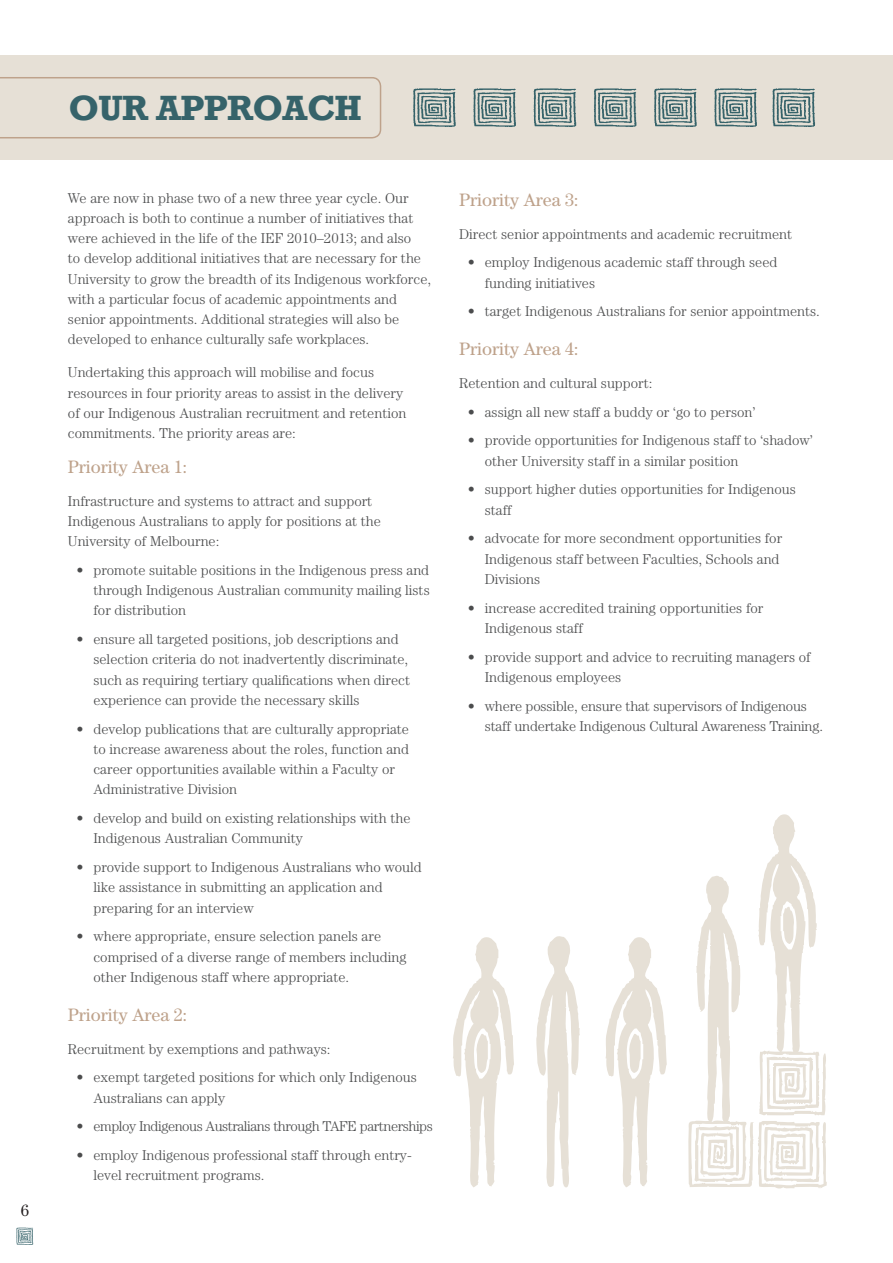
<style>
.page{position:relative;width:893px;height:1263px;background:#fff}
.page>*{position:absolute;margin:0;border:0;box-sizing:border-box;transform-origin:0 0}
.t1{font:700 36px "Rockwell";letter-spacing:-.02em;color:#36636a}
.t2{font:18px "Century Std";color:#bea28b}
.t3{font:16.5px "Century Std";color:#231f20}
.t4{font:300 14.25px/20.2px "Century Std";color:#4b4c4d}
.t5{font:300 14.25px "Century Std";letter-spacing:-.03em;color:#4b4c4d}
</style>
<div class="page">
<svg style="left:16px;top:1227px;width:17px;height:18px"></svg>
<div style="left:0;top:55px;width:893px;height:105px;background:#e6e0d6"></div>
<svg style="left:536px;top:936px;width:44px;height:252px"></svg>
<svg style="left:605px;top:937px;width:62px;height:250px"></svg>
<svg style="left:453px;top:937px;width:61px;height:250px"></svg>
<svg style="left:688px;top:814px;width:139px;height:375px"></svg>
<svg style="left:0;top:77px;width:381px;height:61px"></svg>
<svg style="left:413px;top:88px;width:43px;height:39px"></svg>
<svg style="left:594px;top:88px;width:42px;height:39px"></svg>
<svg style="left:533px;top:88px;width:43px;height:39px"></svg>
<svg style="left:714px;top:88px;width:43px;height:39px"></svg>
<svg style="left:772px;top:88px;width:43px;height:39px"></svg>
<svg style="left:473px;top:88px;width:43px;height:39px"></svg>
<svg style="left:654px;top:88px;width:43px;height:39px"></svg>
<p class="t3" style="left:21px;top:1200px;width:10px">6</p>
<h1 class="t1" style="left:69px;top:86px;width:292px">OUR APPROACH</h1>
<p class="t4" style="left:68px;top:187px;width:365px">We are now in phase two of a new three year cycle. Our approach is both to continue a number of initiatives that were achieved in the life of the IEF 2010–2013; and also<br>to develop additional initiatives that are necessary for the University to grow the breadth of its Indigenous workforce, with a particular focus of academic appointments and senior appointments. Additional strategies will also be developed to enhance culturally safe workplaces.</p>
<p class="t4" style="left:68px;top:362px;width:340px">Undertaking this approach will mobilise and focus resources in four priority areas to assist in the delivery of our Indigenous Australian recruitment and retention commitments. The priority areas are:</p>
<p class="t2" style="left:68px;top:456px;width:121px">Priority Area 1:</p>
<p class="t4" style="left:68px;top:490px;width:315px">Infrastructure and systems to attract and support<br>Indigenous Australians to apply for positions at the<br>University of Melbourne:</p>
<p class="t4" style="left:93px;top:560px;width:338px;text-align:justify;text-indent:-17px">• promote suitable positions in the Indigenous press and through Indigenous Australian community mailing lists for distribution</p>
<p class="t4" style="left:93px;top:629px;width:318px;text-indent:-17px">• ensure all targeted positions, job descriptions and selection criteria do not inadvertently discriminate, such as requiring tertiary qualifications when direct experience can provide the necessary skills</p>
<p class="t4" style="left:93px;top:718px;width:317px;text-indent:-17px">• develop publications that are culturally appropriate to increase awareness about the roles, function and career opportunities available within a Faculty or Administrative Division</p>
<p class="t4" style="left:93px;top:808px;width:318px;text-indent:-17px">• develop and build on existing relationships with the<br>Indigenous Australian Community</p>
<p class="t4" style="left:93px;top:857px;width:330px;text-indent:-17px">• provide support to Indigenous Australians who would like assistance in submitting an application and preparing for an interview</p>
<p class="t4" style="left:93px;top:926px;width:314px;text-indent:-17px">• where appropriate, ensure selection panels are comprised of a diverse range of members including other Indigenous staff where appropriate.</p>
<p class="t2" style="left:68px;top:1004px;width:121px">Priority Area 2:</p>
<p class="t4" style="left:68px;top:1038px;width:264px">Recruitment by exemptions and pathways:</p>
<p class="t4" style="left:93px;top:1067px;width:325px;text-indent:-17px">• exempt targeted positions for which only Indigenous<br>Australians can apply</p>
<p class="t5" style="left:76px;top:1118px;width:358px">• employ Indigenous Australians through TAFE partnerships</p>
<p class="t4" style="left:93px;top:1145px;width:320px;text-indent:-17px">• employ Indigenous professional staff through entry&shy;level recruitment programs.</p>
<p class="t2" style="left:459px;top:189px;width:121px">Priority Area 3:</p>
<p class="t4" style="left:459px;top:223px;width:334px">Direct senior appointments and academic recruitment</p>
<p class="t4" style="left:485px;top:252px;width:294px;text-indent:-17px">• employ Indigenous academic staff through seed funding initiatives</p>
<p class="t4" style="left:468px;top:301px;width:354px">• target Indigenous Australians for senior appointments.</p>
<p class="t2" style="left:459px;top:338px;width:121px">Priority Area 4:</p>
<p class="t4" style="left:459px;top:373px;width:195px">Retention and cultural support:</p>
<p class="t4" style="left:468px;top:401px;width:289px">• assign all new staff a buddy or ‘go to person’</p>
<p class="t4" style="left:485px;top:430px;width:329px;text-indent:-17px">• provide opportunities for Indigenous staff to ‘shadow’ other University staff in a similar position</p>
<p class="t4" style="left:485px;top:479px;width:312px;text-indent:-17px">• support higher duties opportunities for Indigenous staff</p>
<p class="t4" style="left:485px;top:528px;width:299px;text-indent:-17px">• advocate for more secondment opportunities for<br>Indigenous staff between Faculties, Schools and<br>Divisions</p>
<p class="t4" style="left:485px;top:597px;width:280px;text-indent:-17px">• increase accredited training opportunities for<br>Indigenous staff</p>
<p class="t4" style="left:485px;top:646px;width:327px;text-indent:-17px">• provide support and advice to recruiting managers of<br>Indigenous employees</p>
<p class="t4" style="left:485px;top:695px;width:340px;text-indent:-17px">• where possible, ensure that supervisors of Indigenous staff undertake Indigenous Cultural Awareness Training.</p>
</div>
